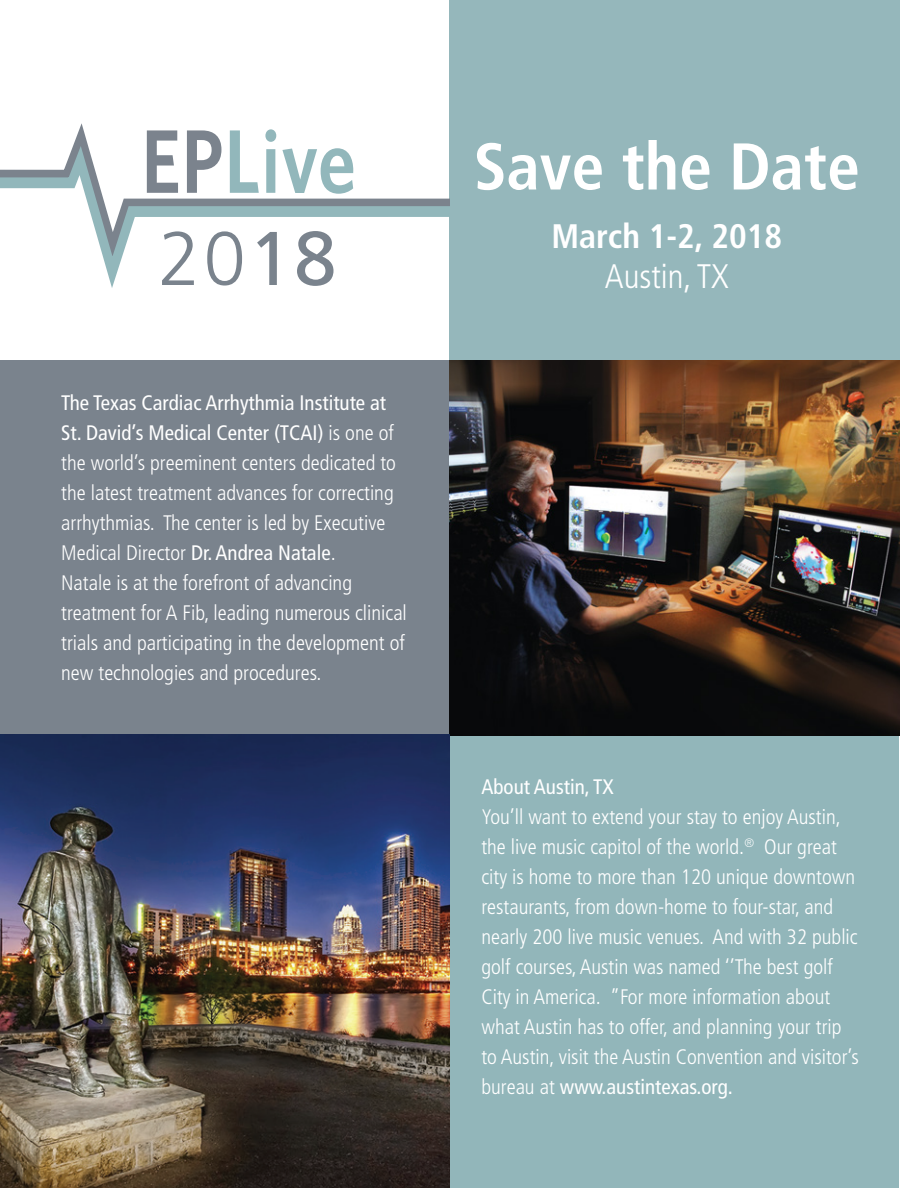
<style>
.page{position:relative;width:900px;height:1188px;background:#fff}
.page>*{position:absolute;margin:0;border:0;box-sizing:border-box;transform-origin:0 0}
.t1{font:300 76px "Frutiger LT Std";color:#7a838d}
.t2{font:700 condensed 66px "Frutiger LT Std";color:#fff}
.t3{font:700 condensed 34px "Frutiger LT Std";color:#fff}
.t4{font:300 condensed 34px "Frutiger LT Std";color:#fff}
.t5{font:300 condensed 21px/30px "Frutiger LT Std";color:#fff}
.t6{font:condensed 21px "Frutiger LT Std";color:#fff}
.s1{font-weight:400}
</style>
<div class="page">
<div style="left:450px;top:735px;width:449px;height:453px;background:#92b6ba"></div>
<div style="left:0;top:360px;width:450px;height:375px;background:#7a838d"></div>
<div style="left:450px;top:0;width:450px;height:360px;background:#95b7bb"></div>
<svg style="left:0;top:131px;width:450px;height:169px"></svg>
<svg style="left:230px;top:129px;width:123px;height:65px"></svg>
<svg style="left:147px;top:130px;width:74px;height:63px"></svg>
<img style="left:450px;top:360px;width:450px;height:375px">
<img style="left:0;top:734px;width:450px;height:454px">
<h1 class="t1" style="left:158px;top:216px;width:180px">20<span class="s1">18</span></h1>
<p class="t5" style="left:61px;top:388px;width:347px"><span class="s1">The Texas Cardiac Arrhythmia Institute at St. David’s Medical Center (TCAI)</span> is one of the world’s preeminent centers dedicated to the latest treatment advances for correcting arrhythmias. The center is led by Executive Medical Director <span class="s1">Dr. Andrea Natale</span>.<br>Natale is at the forefront of advancing treatment for A Fib, leading numerous clinical trials and participating in the development of new technologies and procedures.</p>
<h2 class="t2" style="left:474px;top:127px;width:388px">Save the Date</h2>
<h3 class="t3" style="left:552px;top:216px;width:232px">March 1-2, 2018</h3>
<h3 class="t4" style="left:605px;top:257px;width:126px">Austin, TX</h3>
<p class="t6" style="left:481px;top:774px;width:134px">About Austin, TX</p>
<p class="t5" style="left:481px;top:802px;width:379px">You’ll want to extend your stay to enjoy Austin, the live music capitol of the world.<sup>®</sup> Our great city is home to more than 120 unique downtown restaurants, from down-home to four-star, and nearly 200 live music venues. And with 32 public golf courses, Austin was named ‘’The best golf City in America. ”For more information about what Austin has to offer, and planning your trip to Austin, visit the Austin Convention and visitor’s bureau at <span class="s1">www.austintexas.org.</span></p>
</div>
